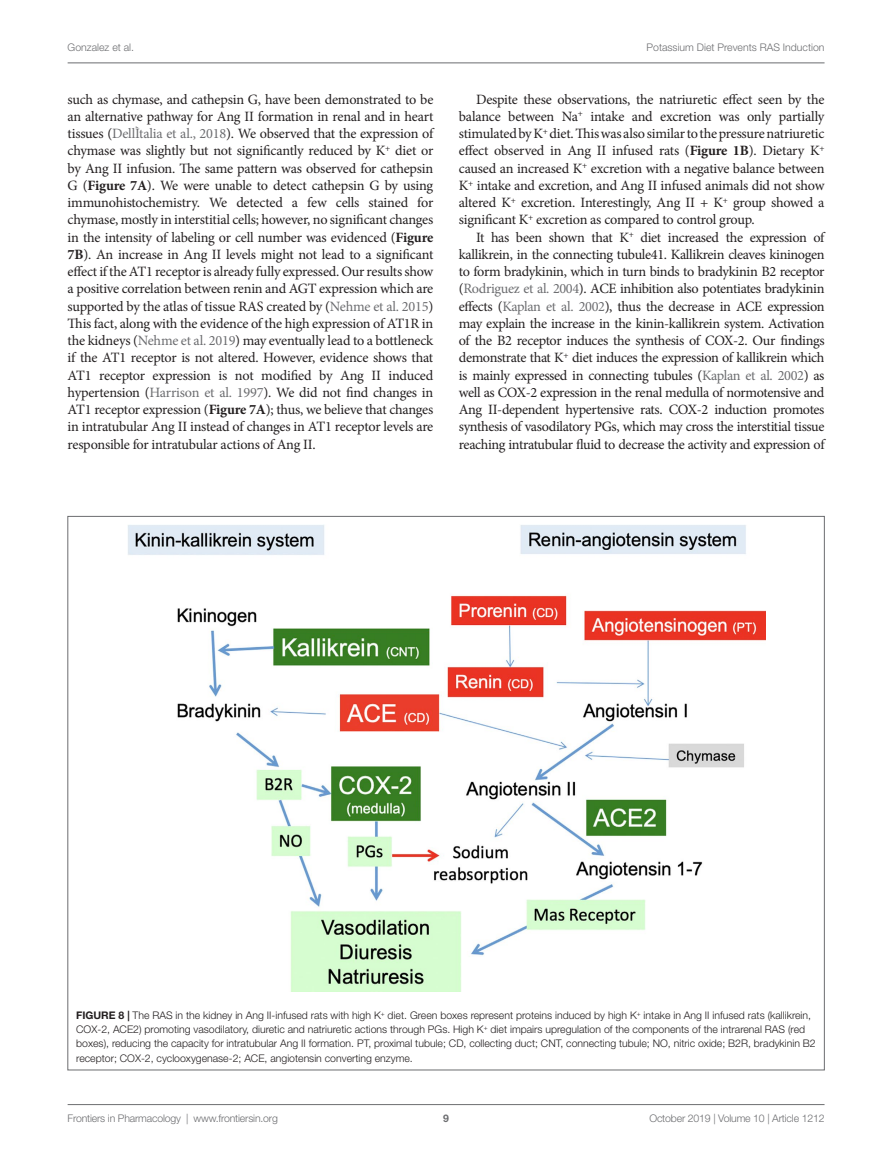
<style>
.page{position:relative;width:893px;height:1170px;background:#fff}
.page>*{position:absolute;margin:0;border:0;box-sizing:border-box;transform-origin:0 0}
.T{font:14.25px/17.2px "Minion Pro";letter-spacing:-.025em;color:#231f20;text-align:justify}
.FC{font:300 10.5px/14.2px "Helvetica Neue LT Std";color:#231f20}
.t1{font:300 10.5px "Helvetica Neue LT Std";letter-spacing:-.015em;color:#6c6d70}
.t2{font:700 10.5px "Helvetica Neue LT Std";color:#6c6d70}
.s1{color:#6c6d70}
.s2{font-weight:700}
</style>
<div class="page">
<hr style="left:68px;top:63px;width:756px;height:1px;background:#6c6d70">
<hr style="left:68px;top:1104px;width:756px;height:1px;background:#6c6d70">
<img style="left:128px;top:525px;width:637px;height:466px">
<p class="t1" style="left:68px;top:41px;width:68px">Gonzalez et al.</p>
<p class="t1" style="left:647px;top:41px;width:179px">Potassium Diet Prevents RAS Induction</p>
<p class="T" style="left:68px;top:90px;width:367px">such as chymase, and cathepsin G, have been demonstrated to be an alternative pathway for Ang II formation in renal and in heart tissues (<span class="s1">DellÌtalia et al., 2018</span>). We observed that the expression of chymase was slightly but not significantly reduced by K<sup>+</sup> diet or by Ang II infusion. The same pattern was observed for cathepsin G (<span class="s2">Figure 7A</span>). We were unable to detect cathepsin G by using immunohistochemistry. We detected a few cells stained for chymase, mostly in interstitial cells; however, no significant changes in the intensity of labeling or cell number was evidenced (<span class="s2">Figure 7B</span>). An increase in Ang II levels might not lead to a significant effect if the AT1 receptor is already fully expressed. Our results show a positive correlation between renin and AGT expression which are supported by the atlas of tissue RAS created by (<span class="s1">Nehme et al. 2015</span>)<br>This fact, along with the evidence of the high expression of AT1R in the kidneys (<span class="s1">Nehme et al. 2019</span>) may eventually lead to a bottleneck if the AT1 receptor is not altered. However, evidence shows that AT1 receptor expression is not modified by Ang II induced hypertension (<span class="s1">Harrison et al. 1997</span>). We did not find changes in AT1 receptor expression (<span class="s2">Figure 7A</span>); thus, we believe that changes in intratubular Ang II instead of changes in AT1 receptor levels are responsible for intratubular actions of Ang II.</p>
<p class="T" style="left:459px;top:90px;width:367px;text-indent:17px">Despite these observations, the natriuretic effect seen by the balance between Na<sup>+</sup> intake and excretion was only partially stimulated by K<sup>+</sup> diet. This was also similar to the pressure natriuretic effect observed in Ang II infused rats (<span class="s2">Figure 1B</span>). Dietary K<sup>+ </sup>caused an increased K<sup>+</sup> excretion with a negative balance between K<sup>+</sup> intake and excretion, and Ang II infused animals did not show altered K<sup>+</sup> excretion. Interestingly, Ang II + K<sup>+</sup> group showed a significant K<sup>+</sup> excretion as compared to control group.</p>
<p class="T" style="left:459px;top:228px;width:367px;text-indent:17px">It has been shown that K<sup>+</sup> diet increased the expression of kallikrein, in the connecting tubule41. Kallikrein cleaves kininogen to form bradykinin, which in turn binds to bradykinin B2 receptor (<span class="s1">Rodriguez et al. 2004</span>). ACE inhibition also potentiates bradykinin effects (<span class="s1">Kaplan et al. 2002</span>), thus the decrease in ACE expression may explain the increase in the kinin-kallikrein system. Activation of the B2 receptor induces the synthesis of COX-2. Our findings demonstrate that K<sup>+</sup> diet induces the expression of kallikrein which is mainly expressed in connecting tubules (<span class="s1">Kaplan et al. 2002</span>) as well as COX-2 expression in the renal medulla of normotensive and Ang II-dependent hypertensive rats. COX-2 induction promotes synthesis of vasodilatory PGs, which may cross the interstitial tissue reaching intratubular fluid to decrease the activity and expression of</p>
<p class="FC" style="left:76px;top:1007px;width:741px"><span class="s2">FIGURE 8 |</span> The RAS in the kidney in Ang II-infused rats with high K<sup>+</sup> diet. Green boxes represent proteins induced by high K<sup>+</sup> intake in Ang II infused rats (kallikrein, COX-2, ACE2) promoting vasodilatory, diuretic and natriuretic actions through PGs. High K<sup>+</sup> diet impairs upregulation of the components of the intrarenal RAS (red boxes), reducing the capacity for intratubular Ang II formation. PT, proximal tubule; CD, collecting duct; CNT, connecting tubule; NO, nitric oxide; B2R, bradykinin B2 receptor; COX-2, cyclooxygenase-2; ACE, angiotensin converting enzyme.</p>
<p class="t1" style="left:68px;top:1111px;width:212px">Frontiers in Pharmacology | www.frontiersin.org</p>
<p class="t2" style="left:443px;top:1111px;width:7px">9</p>
<p class="t1" style="left:649px;top:1111px;width:177px">October 2019 | Volume 10 | Article 1212</p>
</div>
